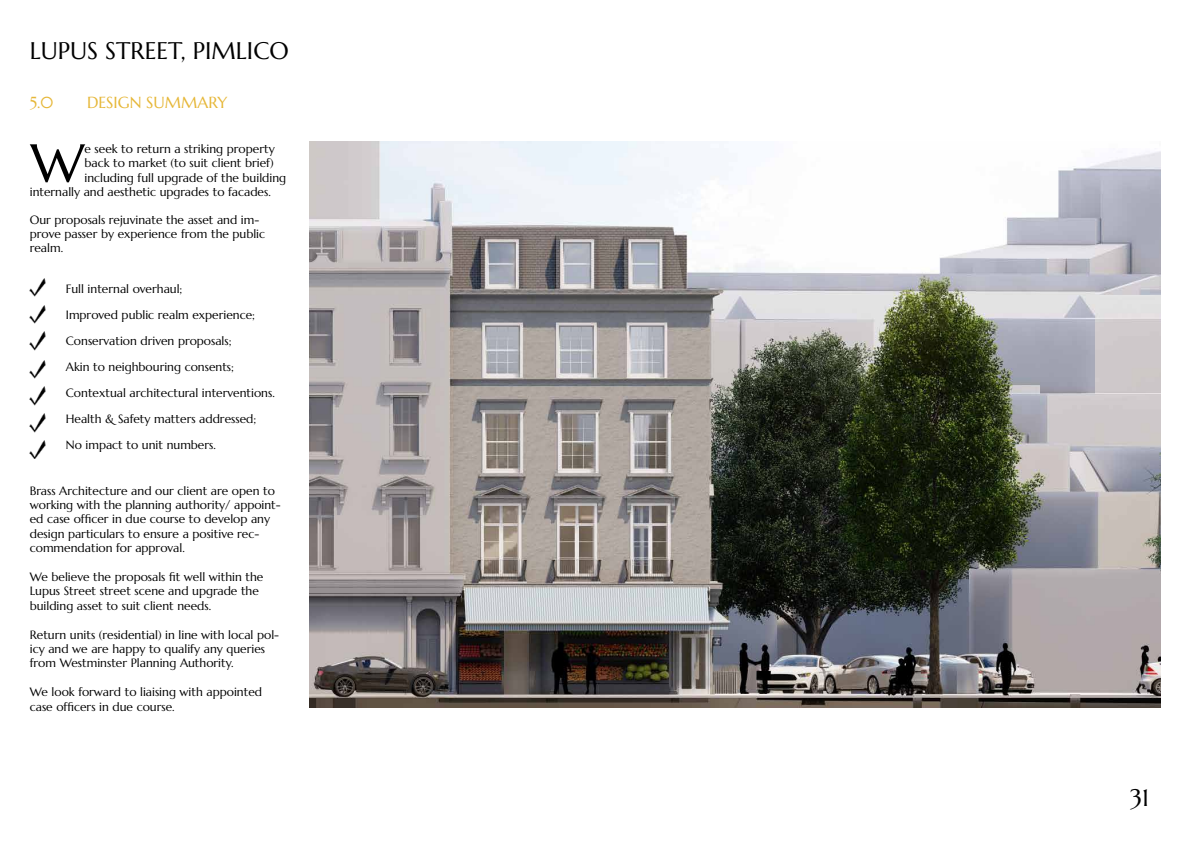
<style>
.page{position:relative;width:1191px;height:842px;background:#fff}
.page>*{position:absolute;margin:0;border:0;box-sizing:border-box;transform-origin:0 0}
.t1{font:53.1px "Marcellus";color:#000}
.t2{font:24px "Marcellus";color:#000}
.t3{font:16px "Marcellus";color:#e6b738}
.t4{font:12px/14.4px "Marcellus";color:#000}
</style>
<div class="page">
<img style="left:309px;top:141px;width:851px;height:567px">
<img style="left:30px;top:278px;width:15px;height:18px">
<img style="left:30px;top:305px;width:15px;height:18px">
<img style="left:30px;top:332px;width:15px;height:18px">
<img style="left:30px;top:360px;width:15px;height:18px">
<img style="left:30px;top:387px;width:15px;height:18px">
<img style="left:30px;top:414px;width:15px;height:18px">
<img style="left:30px;top:441px;width:15px;height:18px">
<h2 class="t2" style="left:30px;top:36px;width:261px">LUPUS STREET, PIMLICO</h2>
<h3 class="t3" style="left:30px;top:92px;width:25px">5.0</h3>
<h3 class="t3" style="left:87px;top:92px;width:142px">DESIGN SUMMARY</h3>
<h1 class="t1" style="left:31px;top:130px;width:55px">W</h1>
<p class="t4" style="left:84px;top:141px;width:192px">e seek to return a striking property</p>
<p class="t4" style="left:84px;top:156px;width:191px">back to market (to suit client brief)</p>
<p class="t4" style="left:84px;top:170px;width:203px">including full upgrade of the building</p>
<p class="t4" style="left:30px;top:185px;width:243px">internally and aesthetic upgrades to facades.</p>
<p class="t4" style="left:30px;top:212px;width:237px">Our proposals rejuvinate the asset and im&shy;prove passer by experience from the public realm.</p>
<p class="t4" style="left:66px;top:281px;width:118px">Full internal overhaul;</p>
<p class="t4" style="left:66px;top:307px;width:191px">Improved public realm experience;</p>
<p class="t4" style="left:66px;top:334px;width:167px">Conservation driven proposals;</p>
<p class="t4" style="left:66px;top:360px;width:170px">Akin to neighbouring consents;</p>
<p class="t4" style="left:66px;top:386px;width:210px">Contextual architectural interventions.</p>
<p class="t4" style="left:66px;top:406px;width:192px;line-height:26px">Health &amp; Safety matters addressed;<br>No impact to unit numbers.</p>
<p class="t4" style="left:30px;top:483px;width:252px">Brass Architecture and our client are open to working with the planning authority/ appoint&shy;ed case officer in due course to develop any design particulars to ensure a positive rec&shy;commendation for approval.</p>
<p class="t4" style="left:30px;top:570px;width:235px">We believe the proposals fit well within the<br>Lupus Street street scene and upgrade the building asset to suit client needs.</p>
<p class="t4" style="left:30px;top:627px;width:251px">Return units (residential) in line with local pol&shy;icy and we are happy to qualify any queries from Westminster Planning Authority.</p>
<p class="t4" style="left:30px;top:685px;width:234px">We look forward to liaising with appointed case officers in due course.</p>
<h2 class="t2" style="left:1130px;top:782px;width:21px">31</h2>
</div>
